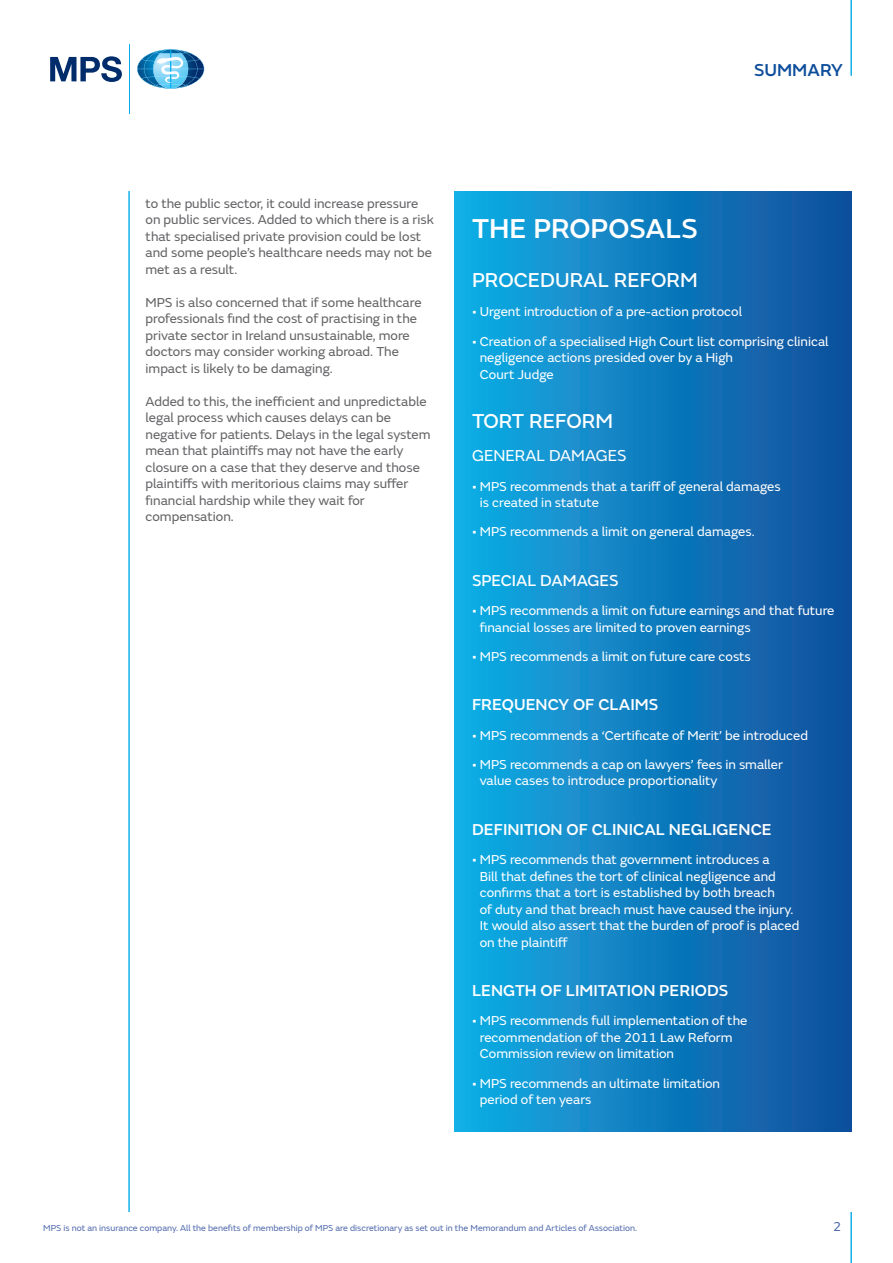
<style>
.page{position:relative;width:893px;height:1263px;background:#fff}
.page>*{position:absolute;margin:0;border:0;box-sizing:border-box;transform-origin:0 0}
.t1{font:500 28.5px "FS Emeric";color:#fff}
.t2{font:21px "FS Emeric Core";color:#fff}
.t3{font:500 18px "FS Emeric";color:#0d4d9b}
.t4{font:500 16.5px "FS Emeric";color:#fff}
.t5{font:16.5px "FS Emeric";color:#fff}
.t6{font:16.5px "FS Emeric Core";color:#fff}
.t7{font:13.5px/16.5px "FS Emeric";color:#fff}
.t8{font:13.5px/16.5px "FS Emeric";color:#636366}
.t9{font:13.5px "FS Emeric";color:#526bae}
.t10{font:9px "FS Emeric";color:#526bae}
</style>
<div class="page">
<hr style="left:850px;top:0;width:2px;height:76px;background:#13b1e7">
<hr style="left:850px;top:1212px;width:2px;height:51px;background:#13b1e7">
<hr style="left:129px;top:44px;width:1px;height:70px;background:#00aeef">
<svg style="left:50px;top:56px;width:72px;height:26px"></svg>
<svg style="left:137px;top:49px;width:67px;height:40px"></svg>
<div style="left:455px;top:191px;width:397px;height:941px;background:linear-gradient(to right,#12aee5,#0f4d9a)"></div>
<hr style="left:128px;top:191px;width:2px;height:1021px;background:#13b1e7">
<h3 class="t3" style="left:754px;top:56px;width:90px">SUMMARY</h3>
<p class="t8" style="left:146px;top:194px;width:290px">to the public sector, it could increase pressure on public services. Added to which there is a risk that specialised private provision could be lost and some people’s healthcare needs may not be met as a result.</p>
<p class="t8" style="left:146px;top:293px;width:278px">MPS is also concerned that if some healthcare professionals find the cost of practising in the private sector in Ireland unsustainable, more doctors may consider working abroad. The impact is likely to be damaging.</p>
<p class="t8" style="left:146px;top:392px;width:286px">Added to this, the inefficient and unpredictable legal process which causes delays can be negative for patients. Delays in the legal system mean that plaintiffs may not have the early closure on a case that they deserve and those plaintiffs with meritorious claims may suffer financial hardship while they wait for compensation.</p>
<h1 class="t1" style="left:472px;top:207px;width:227px">THE PROPOSALS</h1>
<h2 class="t2" style="left:472px;top:265px;width:227px">PROCEDURAL REFORM</h2>
<p class="t7" style="left:472px;top:303px;width:272px">• Urgent introduction of a pre-action protocol</p>
<p class="t7" style="left:480px;top:332px;width:350px;text-indent:-8px">• Creation of a specialised High Court list comprising clinical negligence actions presided over by a High<br>Court Judge</p>
<h2 class="t2" style="left:472px;top:406px;width:143px">TORT REFORM</h2>
<p class="t5" style="left:472px;top:444px;width:156px">GENERAL DAMAGES</p>
<p class="t7" style="left:480px;top:477px;width:302px;text-indent:-8px">• MPS recommends that a tariff of general damages is created in statute</p>
<p class="t7" style="left:472px;top:523px;width:284px">• MPS recommends a limit on general damages.</p>
<p class="t6" style="left:472px;top:568px;width:148px">SPECIAL DAMAGES</p>
<p class="t7" style="left:480px;top:601px;width:356px;text-indent:-8px">• MPS recommends a limit on future earnings and that future financial losses are limited to proven earnings</p>
<p class="t7" style="left:472px;top:647px;width:280px">• MPS recommends a limit on future care costs</p>
<p class="t4" style="left:472px;top:692px;width:188px">FREQUENCY OF CLAIMS</p>
<p class="t7" style="left:472px;top:726px;width:338px">• MPS recommends a ‘Certificate of Merit’ be introduced</p>
<p class="t7" style="left:480px;top:755px;width:305px;text-indent:-8px">• MPS recommends a cap on lawyers’ fees in smaller value cases to introduce proportionality</p>
<p class="t4" style="left:472px;top:817px;width:301px">DEFINITION OF CLINICAL NEGLIGENCE</p>
<p class="t7" style="left:480px;top:850px;width:321px;text-indent:-8px">• MPS recommends that government introduces a<br>Bill that defines the tort of clinical negligence and confirms that a tort is established by both breach<br>of duty and that breach must have caused the injury.<br>It would also assert that the burden of proof is placed on the plaintiff</p>
<p class="t4" style="left:472px;top:978px;width:258px">LENGTH OF LIMITATION PERIODS</p>
<p class="t7" style="left:480px;top:1012px;width:269px;text-indent:-8px">• MPS recommends full implementation of the recommendation of the 2011 Law Reform<br>Commission review on limitation</p>
<p class="t7" style="left:480px;top:1074px;width:242px;text-indent:-8px">• MPS recommends an ultimate limitation period of ten years</p>
<p class="t10" style="left:43px;top:1221px;width:595px">MPS is not an insurance company. All the benefits of membership of MPS are discretionary as set out in the Memorandum and Articles of Association.</p>
<p class="t9" style="left:833px;top:1216px;width:10px">2</p>
</div>
